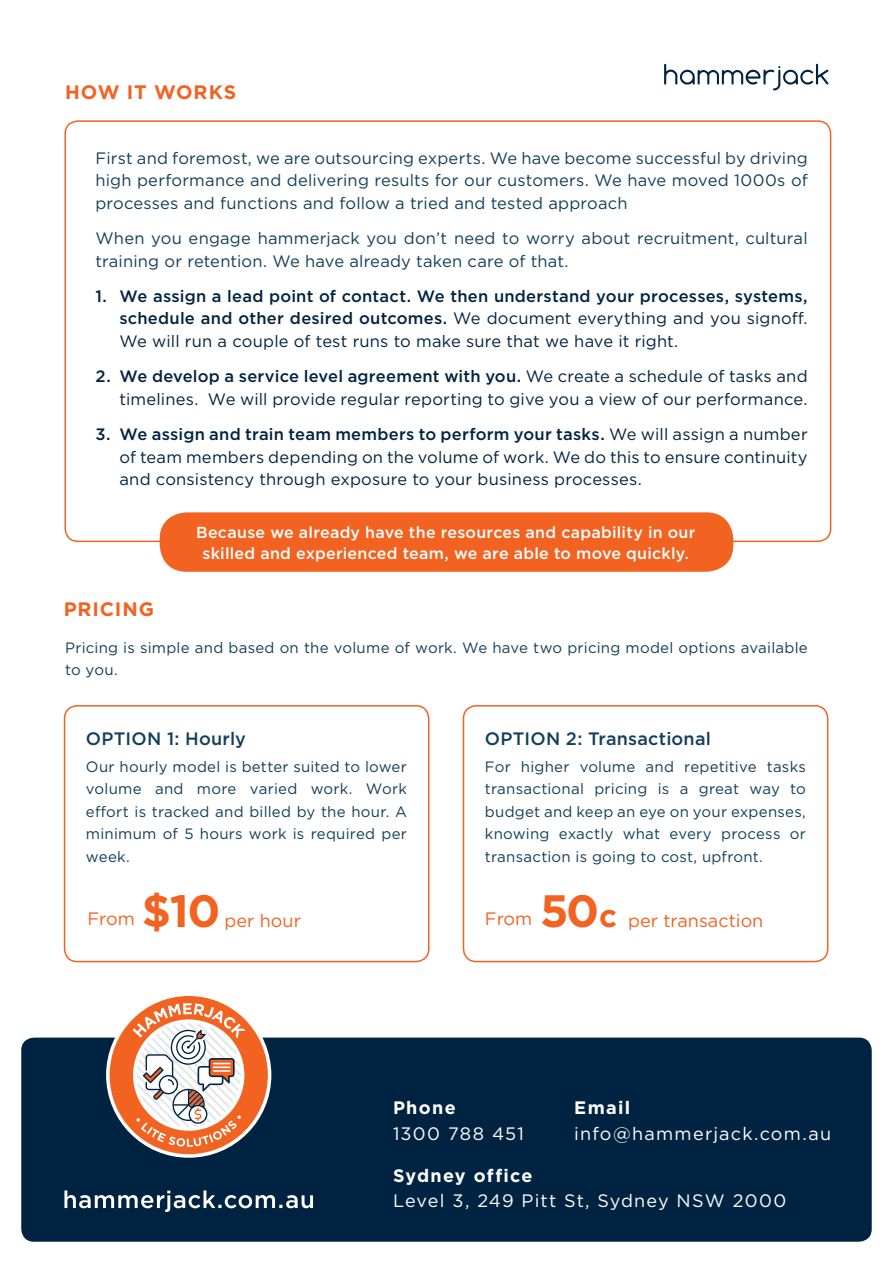
<style>
.page{position:relative;width:893px;height:1263px;background:#fff}
.page>*{position:absolute;margin:0;border:0;box-sizing:border-box;transform-origin:0 0}
.t1{font:700 45.3px "Gotham";color:#f26322}
.t2{font:700 19.5px "Gotham";letter-spacing:.045em;color:#f26322}
.t3{font:18px "Gotham";letter-spacing:.065em;color:#fff}
.t4{font:500 18px "Gotham";letter-spacing:.01em;color:#133f5c}
.t5{font:18px "Gotham";color:#f26322}
.t6{font:700 18px "Gotham";letter-spacing:.07em;color:#fff}
.t7{font:16.5px/22.5px "Gotham";letter-spacing:.01em;color:#002341;text-align:right}
.t8{font:16.5px/22.5px "Gotham";letter-spacing:.01em;color:#133f5c;text-align:justify}
.t9{font:500 16.5px/22.5px "Gotham";letter-spacing:.015em;color:#002341;text-align:justify}
.t10{font:500 16.05px/21.9px "Gotham";letter-spacing:.015em;color:#fff;text-align:center}
.t11{font:15px/22.5px "Gotham";letter-spacing:.015em;color:#133f5c;text-align:justify}
.s1{font-weight:400}
.s2{font-weight:500}
.s3{font-weight:700;font-size:45.3px}
.s4{font-weight:700;font-size:31.5px}
</style>
<div class="page">
<svg style="left:664px;top:64px;width:164px;height:26px"></svg>
<div style="left:160px;top:512px;width:573px;height:60px;background:#f26322;border-radius:27px"></div>
<div style="left:64px;top:705px;width:365px;height:257px;border:2px solid #f26322;border-radius:13px"></div>
<div style="left:463px;top:705px;width:365px;height:257px;border:2px solid #f26322;border-radius:13px"></div>
<div style="left:21px;top:1037px;width:851px;height:205px;background:#002341;border-radius:13px"></div>
<svg style="left:64px;top:1190px;width:249px;height:22px"></svg>
<div style="left:108px;top:994px;width:162px;height:162px;background:#f26322;border-radius:50%"></div>
<div style="left:106px;top:992px;width:165px;height:166px;border:4px solid #fff;border-radius:50%"></div>
<svg style="left:133px;top:1003px;width:113px;height:144px"></svg>
<h2 class="t2" style="left:65px;top:79px;width:172px">HOW IT WORKS</h2>
<p class="t8" style="left:95px;top:146px;width:714px">First and foremost, we are outsourcing experts. We have become successful by driving high performance and delivering results for our customers. We have moved 1000s of processes and functions and follow a tried and tested approach</p>
<p class="t8" style="left:95px;top:227px;width:714px">When you engage hammerjack you don’t need to worry about recruitment, cultural training or retention. We have already taken care of that.</p>
<p class="t9" style="left:119px;top:285px;width:690px;text-indent:-24px">1. We assign a lead point of contact. We then understand your processes, systems, schedule and other desired outcomes. <span class="s1">We document everything and you signoff.<br>We will run a couple of test runs to make sure that we have it right.</span></p>
<p class="t7" style="left:95px;top:365px;width:714px"><span class="s2">2. We develop a service level agreement with you.</span> We create a schedule of tasks and timelines. We will provide regular reporting to give you a view of our performance.</p>
<p class="t7" style="left:119px;top:423px;width:690px;text-align:justify;text-indent:-24px"><span class="s2">3. We assign and train team members to perform your tasks.</span> We will assign a number of team members depending on the volume of work. We do this to ensure continuity and consistency through exposure to your business processes.</p>
<h2 class="t2" style="left:64px;top:596px;width:92px">PRICING</h2>
<p class="t10" style="left:196px;top:521px;width:501px">Because we already have the resources and capability in our skilled and experienced team, we are able to move quickly.</p>
<p class="t11" style="left:65px;top:636px;width:744px">Pricing is simple and based on the volume of work. We have two pricing model options available to you.</p>
<p class="t4" style="left:86px;top:727px;width:162px">OPTION 1: Hourly</p>
<p class="t11" style="left:86px;top:755px;width:323px">Our hourly model is better suited to lower volume and more varied work. Work effort is tracked and billed by the hour. A minimum of 5 hours work is required per week.</p>
<p class="t5" style="left:87px;top:907px;width:49px">From</p>
<h1 class="t1" style="left:142px;top:881px;width:80px">$10</h1>
<p class="t5" style="left:225px;top:909px;width:78px">per hour</p>
<p class="t4" style="left:485px;top:727px;width:228px">OPTION 2: Transactional</p>
<p class="t11" style="left:485px;top:755px;width:323px">For higher volume and repetitive tasks transactional pricing is a great way to budget and keep an eye on your expenses, knowing exactly what every process or transaction is going to cost, upfront.</p>
<p class="t5" style="left:485px;top:909px;width:280px">From <span class="s3">50</span><span class="s4">c</span> per transaction</p>
<p class="t6" style="left:393px;top:1096px;width:64px">Phone</p>
<p class="t3" style="left:393px;top:1122px;width:133px">1300 788 451</p>
<p class="t6" style="left:574px;top:1096px;width:58px">Email</p>
<p class="t3" style="left:574px;top:1122px;width:258px">info@hammerjack.com.au</p>
<p class="t6" style="left:393px;top:1164px;width:141px">Sydney office</p>
<p class="t3" style="left:393px;top:1189px;width:395px">Level 3, 249 Pitt St, Sydney NSW 2000</p>
</div>
